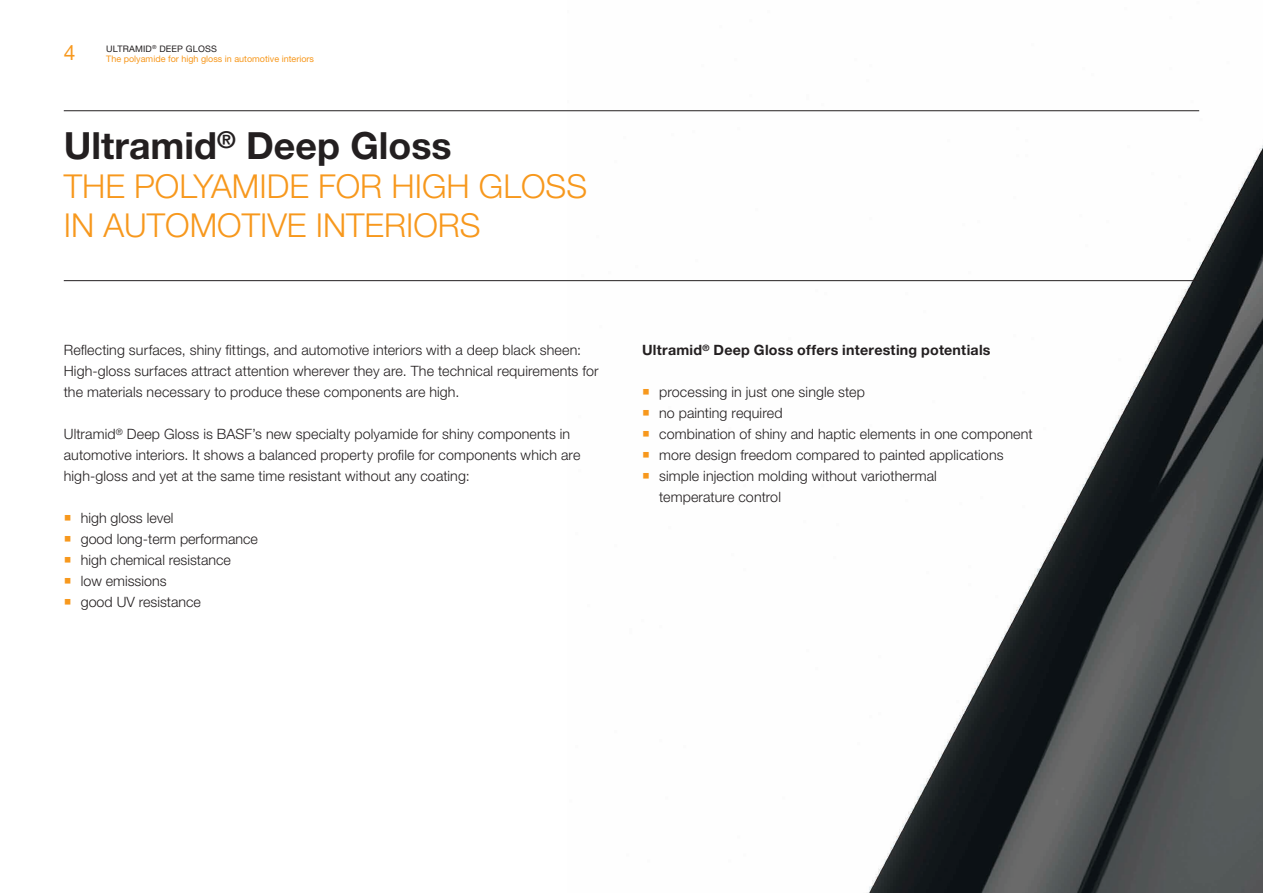
<style>
.page{position:relative;width:1263px;height:893px;background:#fff}
.page>*{position:absolute;margin:0;border:0;box-sizing:border-box;transform-origin:0 0}
.t1{font:700 37.5px "Helvetica Neue LT Pro";color:#231f20}
.t2{font:300 33px/39px "Helvetica Neue LT Pro";color:#f7981d}
.t3{font:21px "Helvetica Neue LT Pro";color:#f7981d}
.t4{font:300 14.25px/21px "Helvetica Neue LT Pro";letter-spacing:.01em;color:#231f20}
.t5{font:700 14.25px "Helvetica Neue LT Pro";letter-spacing:.015em;color:#231f20}
.t6{font:9px/10.5px "Helvetica Neue LT Pro";color:#f7981d}
.s1{color:#231f20}
.s2{color:#f7981d}
</style>
<div class="page">
<img style="left:568px;top:110px;width:695px;height:783px">
<hr style="left:64px;top:110px;width:1135px;height:1px;background:#231f20">
<hr style="left:64px;top:280px;width:1135px;height:1px;background:#231f20">
<h3 class="t3" style="left:64px;top:40px;width:13px">4</h3>
<p class="t6" style="left:106px;top:43px;width:209px"><span class="s1">ULTRAMID</span><sup>®</sup> <span class="s1">DEEP GLOSS<br></span>The polyamide for high gloss in automotive interiors</p>
<h1 class="t1" style="left:64px;top:122px;width:389px">Ultramid<sup>®</sup> Deep Gloss</h1>
<h2 class="t2" style="left:64px;top:166px;width:525px">THE POLYAMIDE FOR HIGH GLOSS<br>IN AUTOMOTIVE INTERIORS</h2>
<p class="t4" style="left:64px;top:339px;width:536px">Reflecting surfaces, shiny fittings, and automotive interiors with a deep black sheen:<br>High-gloss surfaces attract attention wherever they are. The technical requirements for the materials necessary to produce these components are high.</p>
<p class="t4" style="left:64px;top:423px;width:518px">Ultramid<sup>®</sup> Deep Gloss is BASF’s new specialty polyamide for shiny components in automotive interiors. It shows a balanced property profile for components which are high-gloss and yet at the same time resistant without any coating:</p>
<p class="t4" style="left:64px;top:507px;width:111px"><span class="s2">○</span> high gloss level</p>
<p class="t4" style="left:64px;top:528px;width:196px"><span class="s2">○</span> good long-term performance</p>
<p class="t4" style="left:64px;top:549px;width:169px"><span class="s2">○</span> high chemical resistance</p>
<p class="t4" style="left:64px;top:570px;width:104px"><span class="s2">○</span> low emissions</p>
<p class="t4" style="left:64px;top:591px;width:139px"><span class="s2">○</span> good UV resistance</p>
<p class="t5" style="left:642px;top:341px;width:350px">Ultramid<sup>®</sup> Deep Gloss offers interesting potentials</p>
<p class="t4" style="left:642px;top:381px;width:224px"><span class="s2">○</span> processing in just one single step</p>
<p class="t4" style="left:642px;top:402px;width:142px"><span class="s2">○</span> no painting required</p>
<p class="t4" style="left:642px;top:423px;width:392px"><span class="s2">○</span> combination of shiny and haptic elements in one component</p>
<p class="t4" style="left:642px;top:444px;width:363px"><span class="s2">○</span> more design freedom compared to painted applications</p>
<p class="t4" style="left:659px;top:465px;width:279px;text-indent:-17px"><span class="s2">○</span> simple injection molding without variothermal temperature control</p>
</div>
